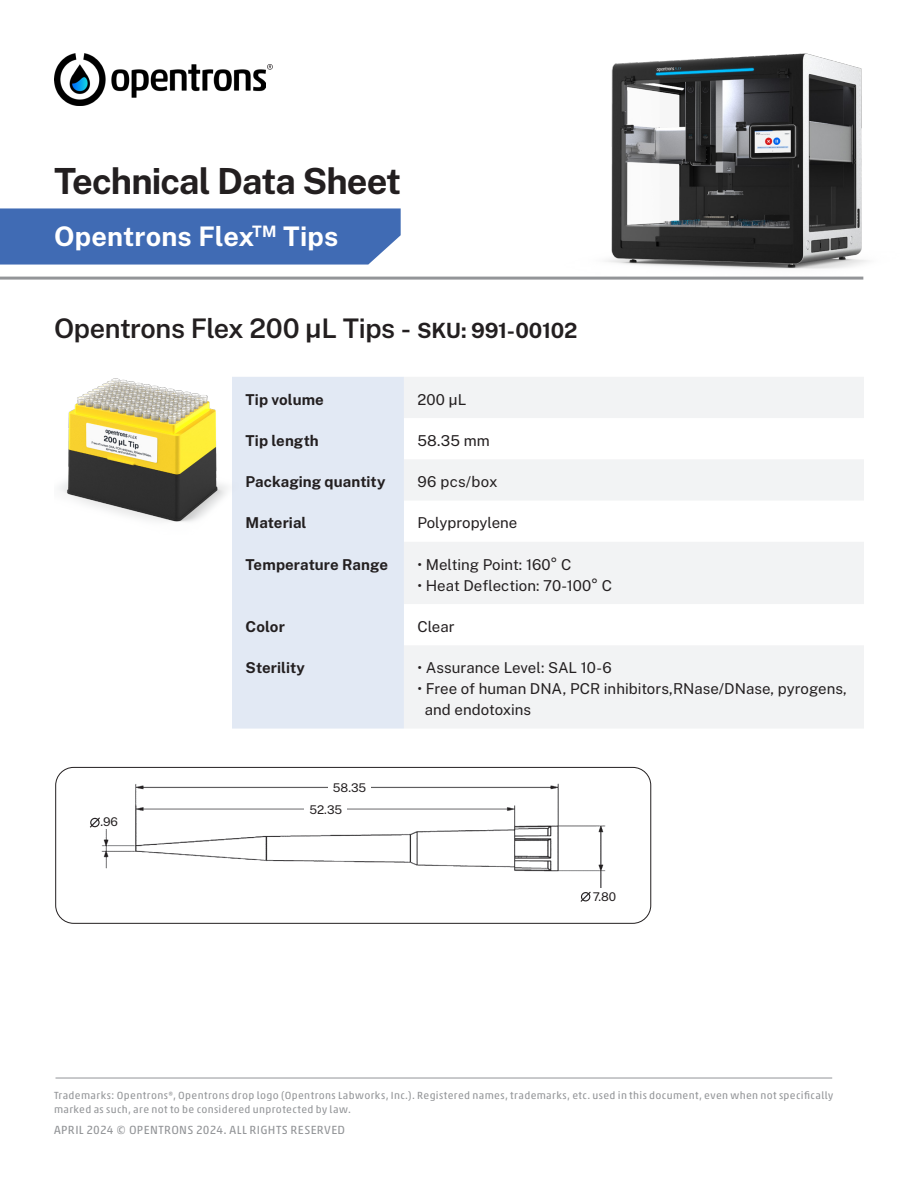
<style>
.page{position:relative;width:918px;height:1188px;background:#fff}
.page>*{position:absolute;margin:0;border:0;box-sizing:border-box;transform-origin:0 0}
.t1{font:700 36px "Public Sans";letter-spacing:-.025em;color:#231f20}
.t2{font:600 27px "Public Sans";letter-spacing:-.015em;color:#231f20}
.t3{font:700 27px "Public Sans";letter-spacing:.005em;color:#fff}
.t4{font:15px "Public Sans";color:#231f20}
.t5{font:700 15px "Public Sans";letter-spacing:.005em;color:#231f20}
.t6{font:12px "Akko Pro";letter-spacing:.03em;color:#939598}
.t7{font:12px "Public Sans";color:#231f20}
.t8{font:10.5px/14.4px "Akko Pro";letter-spacing:.035em;color:#939598}
.s1{font-weight:700;font-size:21px}
</style>
<div class="page">
<div style="left:0;top:208px;width:401px;height:57px;background:#406bb4"></div>
<img style="left:54px;top:54px;width:211px;height:51px">
<svg style="left:267px;top:64px;width:6px;height:6px"></svg>
<img style="left:542px;top:53px;width:326px;height:224px">
<div style="left:232px;top:377px;width:172px;height:352px;background:#e2e9f4"></div>
<svg style="left:404px;top:377px;width:460px;height:351px;fill:#f2f3f4"></svg>
<hr style="left:0;top:277px;width:863px;height:3px;background:#939598">
<hr style="left:56px;top:1078px;width:776px;height:1px;background:#939598">
<img style="left:101px;top:783px;width:505px;height:105px">
<div style="left:56px;top:767px;width:595px;height:157px;border:1px solid #231f20;border-radius:18px"></div>
<div style="left:329px;top:778px;width:42px;height:18px;background:#fff"></div>
<div style="left:305px;top:799px;width:42px;height:19px;background:#fff"></div>
<div style="left:94px;top:796px;width:24px;height:28px;background:#fff"></div>
<svg style="left:89px;top:817px;width:11px;height:11px"></svg>
<svg style="left:580px;top:891px;width:11px;height:11px"></svg>
<img style="left:59px;top:377px;width:180px;height:158px">
<p class="t1" style="left:54px;top:157px;width:349px">Technical Data Sheet</p>
<p class="t3" style="left:54px;top:218px;width:286px">Opentrons Flex<sup>TM</sup> Tips</p>
<p class="t2" style="left:54px;top:310px;width:525px">Opentrons Flex 200 µL Tips - <span class="s1">SKU: 991-00102</span></p>
<p class="t5" style="left:246px;top:389px;width:80px">Tip volume</p>
<p class="t4" style="left:417px;top:389px;width:50px">200 µL</p>
<p class="t5" style="left:246px;top:430px;width:75px">Tip length</p>
<p class="t4" style="left:417px;top:430px;width:74px">58.35 mm</p>
<p class="t5" style="left:246px;top:472px;width:142px">Packaging quantity</p>
<p class="t4" style="left:417px;top:472px;width:82px">96 pcs/box</p>
<p class="t5" style="left:246px;top:513px;width:63px">Material</p>
<p class="t4" style="left:417px;top:513px;width:101px">Polypropylene</p>
<p class="t5" style="left:246px;top:554px;width:144px">Temperature Range</p>
<p class="t4" style="left:417px;top:554px;width:156px">• Melting Point: 160° C</p>
<p class="t4" style="left:417px;top:575px;width:196px">• Heat Deflection: 70-100° C</p>
<p class="t5" style="left:246px;top:616px;width:41px">Color</p>
<p class="t4" style="left:417px;top:616px;width:39px">Clear</p>
<p class="t5" style="left:246px;top:658px;width:61px">Sterility</p>
<p class="t4" style="left:417px;top:658px;width:196px">• Assurance Level: SAL 10-6</p>
<p class="t4" style="left:417px;top:679px;width:431px">• Free of human DNA, PCR inhibitors,RNase/DNase, pyrogens,</p>
<p class="t4" style="left:425px;top:700px;width:108px">and endotoxins</p>
<p class="t7" style="left:101px;top:814px;width:19px">.96</p>
<p class="t7" style="left:333px;top:780px;width:35px">58.35</p>
<p class="t7" style="left:309px;top:801px;width:34px">52.35</p>
<p class="t7" style="left:593px;top:888px;width:25px">7.80</p>
<p class="t8" style="left:54px;top:1088px;width:781px">Trademarks: Opentrons®, Opentrons drop logo (Opentrons Labworks, Inc.). Registered names, trademarks, etc. used in this document, even when not specifically marked as such, are not to be considered unprotected by law.</p>
<p class="t6" style="left:54px;top:1123px;width:293px">APRIL 2024 © OPENTRONS 2024. ALL RIGHTS RESERVED</p>
</div>
